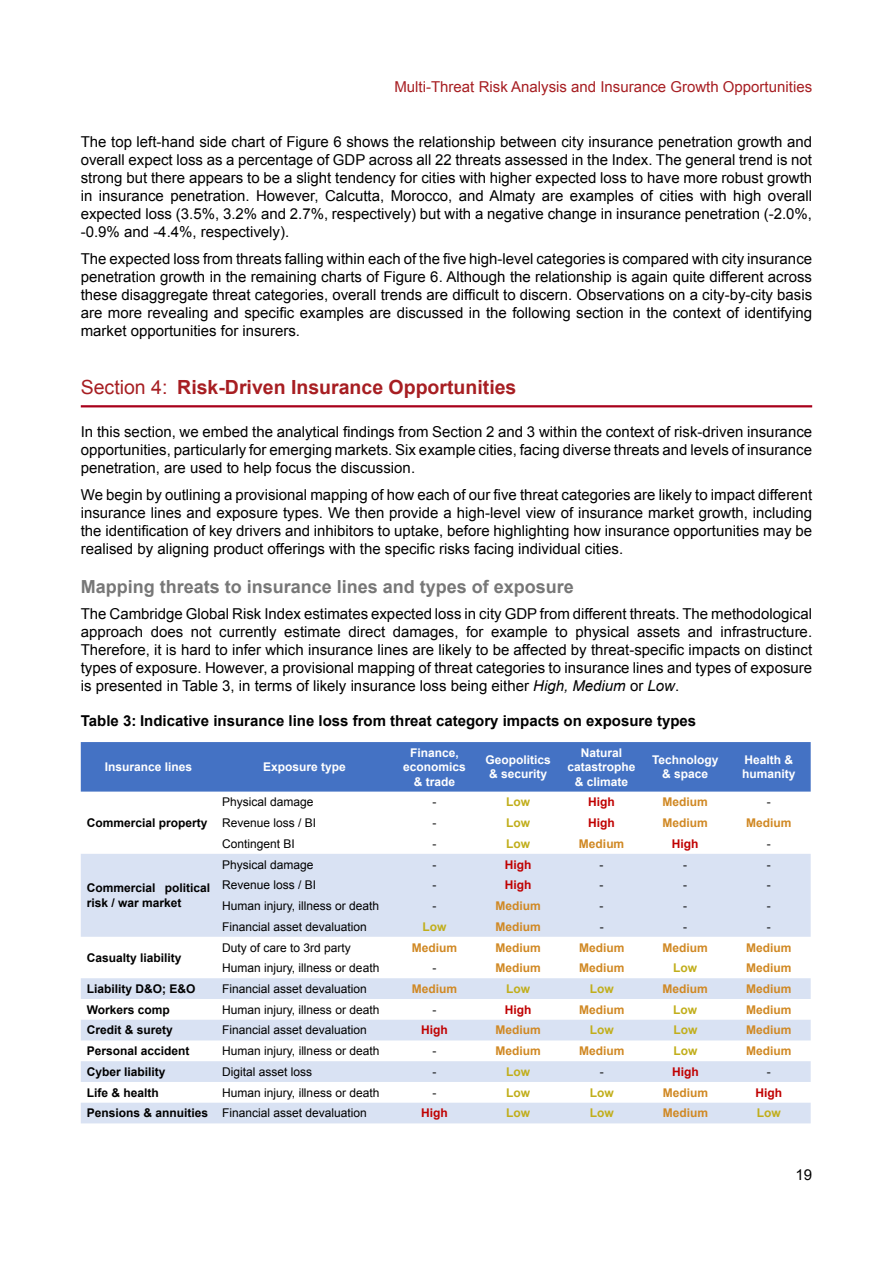
<style>
.page{position:relative;width:893px;height:1263px;background:#fff}
.page>*{position:absolute;margin:0;border:0;box-sizing:border-box;transform-origin:0 0}
.t1{font:700 19.5px "Arial";color:#a71e22}
.t2{font:700 18px "Arial";color:#777}
.t3{font:15px/18px "Arial";color:#000;text-align:justify}
.t4{font:700 15px "Arial";color:#000}
.t5{font:15px "Arial";color:#a71e22}
.t6{font:12px "Arial";color:#000}
.t7{font:700 12px "Arial";color:#d08823}
.t8{font:700 12px/14.4px "Arial";color:#000}
.t9{font:700 12px/14.4px "Arial";color:#fff;text-align:center}
.t10{font:700 12px "Arial";color:#c1ae1b}
.t11{font:700 12px "Arial";color:#c00000}
.s1{font-weight:400}
.s2{font-style:italic}
.s3{font-weight:700}
</style>
<div class="page">
<hr style="left:81px;top:405px;width:731px;height:2px;background:#a8001b">
<div style="left:81px;top:742px;width:730px;height:50px;background:#4472c4"></div>
<svg style="left:81px;top:854px;width:730px;height:269px;fill:#d9e2f3"></svg>
<p class="t5" style="left:394px;top:77px;width:419px">Multi-Threat Risk Analysis and Insurance Growth Opportunities</p>
<p class="t3" style="left:81px;top:133px;width:733px">The top left-hand side chart of Figure 6 shows the relationship between city insurance penetration growth and overall expect loss as a percentage of GDP across all 22 threats assessed in the Index. The general trend is not strong but there appears to be a slight tendency for cities with higher expected loss to have more robust growth in insurance penetration. However, Calcutta, Morocco, and Almaty are examples of cities with high overall expected loss (3.5%, 3.2% and 2.7%, respectively) but with a negative change in insurance penetration (-2.0%, -0.9% and -4.4%, respectively).</p>
<p class="t3" style="left:81px;top:249px;width:733px">The expected loss from threats falling within each of the five high-level categories is compared with city insurance penetration growth in the remaining charts of Figure 6. Although the relationship is again quite different across these disaggregate threat categories, overall trends are difficult to discern. Observations on a city-by-city basis are more revealing and specific examples are discussed in the following section in the context of identifying market opportunities for insurers.</p>
<h1 class="t1" style="left:81px;top:374px;width:437px"><span class="s1">Section 4:</span> Risk-Driven Insurance Opportunities</h1>
<p class="t3" style="left:81px;top:423px;width:733px">In this section, we embed the analytical findings from Section 2 and 3 within the context of risk-driven insurance opportunities, particularly for emerging markets. Six example cities, facing diverse threats and levels of insurance penetration, are used to help focus the discussion.</p>
<p class="t3" style="left:81px;top:486px;width:733px">We begin by outlining a provisional mapping of how each of our five threat categories are likely to impact different insurance lines and exposure types. We then provide a high-level view of insurance market growth, including the identification of key drivers and inhibitors to uptake, before highlighting how insurance opportunities may be realised by aligning product offerings with the specific risks facing individual cities.</p>
<p class="t2" style="left:81px;top:574px;width:495px">Mapping threats to insurance lines and types of exposure</p>
<p class="t3" style="left:81px;top:605px;width:733px">The Cambridge Global Risk Index estimates expected loss in city GDP from different threats. The methodological approach does not currently estimate direct damages, for example to physical assets and infrastructure.<br>Therefore, it is hard to infer which insurance lines are likely to be affected by threat-specific impacts on distinct types of exposure. However, a provisional mapping of threat categories to insurance lines and types of exposure is presented in Table 3, in terms of likely insurance loss being either <span class="s2">High, Medium</span> or <span class="s2">Low</span>.</p>
<p class="t4" style="left:81px;top:711px;width:617px">Table 3: Indicative insurance line loss from threat category impacts on exposure types</p>
<p class="t9" style="left:105px;top:760px;width:89px">Insurance lines</p>
<p class="t9" style="left:263px;top:760px;width:84px">Exposure type</p>
<p class="t9" style="left:403px;top:746px;width:64px">Finance, economics &amp; trade</p>
<p class="t9" style="left:485px;top:753px;width:67px">Geopolitics &amp; security</p>
<p class="t9" style="left:568px;top:746px;width:70px">Natural catastrophe &amp; climate</p>
<p class="t9" style="left:652px;top:753px;width:68px">Technology &amp; space</p>
<p class="t9" style="left:742px;top:753px;width:55px;text-align:left">Health &amp; humanity</p>
<p class="t8" style="left:87px;top:816px;width:122px">Commercial property</p>
<p class="t8" style="left:87px;top:881px;width:125px">Commercial political risk / war market</p>
<p class="t8" style="left:87px;top:951px;width:96px">Casualty liability</p>
<p class="t6" style="left:222px;top:794px;width:93px">Physical damage</p>
<p class="t6" style="left:432px;top:794px;width:5px">-</p>
<p class="t10" style="left:506px;top:794px;width:25px">Low</p>
<p class="t11" style="left:588px;top:794px;width:28px">High</p>
<p class="t7" style="left:663px;top:794px;width:47px">Medium</p>
<p class="t6" style="left:767px;top:794px;width:5px">-</p>
<p class="t6" style="left:222px;top:815px;width:96px">Revenue loss / BI</p>
<p class="t6" style="left:432px;top:815px;width:5px">-</p>
<p class="t10" style="left:506px;top:815px;width:25px">Low</p>
<p class="t11" style="left:588px;top:815px;width:28px">High</p>
<p class="t7" style="left:663px;top:815px;width:47px">Medium</p>
<p class="t7" style="left:746px;top:815px;width:47px">Medium</p>
<p class="t6" style="left:222px;top:836px;width:74px">Contingent BI</p>
<p class="t6" style="left:432px;top:836px;width:5px">-</p>
<p class="t10" style="left:506px;top:835px;width:25px">Low</p>
<p class="t7" style="left:579px;top:835px;width:47px">Medium</p>
<p class="t11" style="left:672px;top:835px;width:28px">High</p>
<p class="t6" style="left:767px;top:836px;width:5px">-</p>
<p class="t6" style="left:222px;top:856px;width:93px">Physical damage</p>
<p class="t6" style="left:432px;top:856px;width:5px">-</p>
<p class="t11" style="left:505px;top:856px;width:28px">High</p>
<p class="t6" style="left:600px;top:856px;width:5px">-</p>
<p class="t6" style="left:683px;top:856px;width:5px">-</p>
<p class="t6" style="left:767px;top:856px;width:5px">-</p>
<p class="t6" style="left:222px;top:877px;width:96px">Revenue loss / BI</p>
<p class="t6" style="left:432px;top:877px;width:5px">-</p>
<p class="t11" style="left:505px;top:877px;width:28px">High</p>
<p class="t6" style="left:600px;top:877px;width:5px">-</p>
<p class="t6" style="left:683px;top:877px;width:5px">-</p>
<p class="t6" style="left:767px;top:877px;width:5px">-</p>
<p class="t6" style="left:222px;top:898px;width:159px">Human injury, illness or death</p>
<p class="t6" style="left:432px;top:898px;width:5px">-</p>
<p class="t7" style="left:495px;top:898px;width:47px">Medium</p>
<p class="t6" style="left:600px;top:898px;width:5px">-</p>
<p class="t6" style="left:683px;top:898px;width:5px">-</p>
<p class="t6" style="left:767px;top:898px;width:5px">-</p>
<p class="t6" style="left:222px;top:919px;width:146px">Financial asset devaluation</p>
<p class="t10" style="left:422px;top:918px;width:25px">Low</p>
<p class="t7" style="left:495px;top:918px;width:47px">Medium</p>
<p class="t6" style="left:600px;top:919px;width:5px">-</p>
<p class="t6" style="left:683px;top:919px;width:5px">-</p>
<p class="t6" style="left:767px;top:919px;width:5px">-</p>
<p class="t6" style="left:222px;top:939px;width:130px">Duty of care to 3rd party</p>
<p class="t7" style="left:412px;top:939px;width:47px">Medium</p>
<p class="t7" style="left:495px;top:939px;width:47px">Medium</p>
<p class="t7" style="left:579px;top:939px;width:47px">Medium</p>
<p class="t7" style="left:663px;top:939px;width:47px">Medium</p>
<p class="t7" style="left:746px;top:939px;width:47px">Medium</p>
<p class="t6" style="left:222px;top:960px;width:159px">Human injury, illness or death</p>
<p class="t6" style="left:432px;top:960px;width:5px">-</p>
<p class="t7" style="left:495px;top:960px;width:47px">Medium</p>
<p class="t7" style="left:579px;top:960px;width:47px">Medium</p>
<p class="t10" style="left:673px;top:960px;width:25px">Low</p>
<p class="t7" style="left:746px;top:960px;width:47px">Medium</p>
<p class="t8" style="left:87px;top:982px;width:110px">Liability D&amp;O; E&amp;O</p>
<p class="t6" style="left:222px;top:981px;width:146px">Financial asset devaluation</p>
<p class="t7" style="left:412px;top:981px;width:47px">Medium</p>
<p class="t10" style="left:506px;top:981px;width:25px">Low</p>
<p class="t10" style="left:590px;top:981px;width:25px">Low</p>
<p class="t7" style="left:663px;top:981px;width:47px">Medium</p>
<p class="t7" style="left:746px;top:981px;width:47px">Medium</p>
<p class="t8" style="left:87px;top:1003px;width:85px">Workers comp</p>
<p class="t6" style="left:222px;top:1002px;width:159px">Human injury, illness or death</p>
<p class="t6" style="left:432px;top:1002px;width:5px">-</p>
<p class="t11" style="left:505px;top:1001px;width:28px">High</p>
<p class="t7" style="left:579px;top:1001px;width:47px">Medium</p>
<p class="t10" style="left:673px;top:1001px;width:25px">Low</p>
<p class="t7" style="left:746px;top:1001px;width:47px">Medium</p>
<p class="t8" style="left:87px;top:1023px;width:88px">Credit &amp; surety</p>
<p class="t6" style="left:222px;top:1022px;width:146px">Financial asset devaluation</p>
<p class="t11" style="left:421px;top:1022px;width:28px">High</p>
<p class="t7" style="left:495px;top:1022px;width:47px">Medium</p>
<p class="t10" style="left:590px;top:1022px;width:25px">Low</p>
<p class="t10" style="left:673px;top:1022px;width:25px">Low</p>
<p class="t7" style="left:746px;top:1022px;width:47px">Medium</p>
<p class="t8" style="left:87px;top:1044px;width:104px">Personal accident</p>
<p class="t6" style="left:222px;top:1043px;width:159px">Human injury, illness or death</p>
<p class="t6" style="left:432px;top:1043px;width:5px">-</p>
<p class="t7" style="left:495px;top:1043px;width:47px">Medium</p>
<p class="t7" style="left:579px;top:1043px;width:47px">Medium</p>
<p class="t10" style="left:673px;top:1043px;width:25px">Low</p>
<p class="t7" style="left:746px;top:1043px;width:47px">Medium</p>
<p class="t8" style="left:87px;top:1065px;width:80px">Cyber liability</p>
<p class="t6" style="left:222px;top:1064px;width:92px">Digital asset loss</p>
<p class="t6" style="left:432px;top:1064px;width:5px">-</p>
<p class="t10" style="left:506px;top:1064px;width:25px">Low</p>
<p class="t6" style="left:600px;top:1064px;width:5px">-</p>
<p class="t11" style="left:672px;top:1064px;width:28px">High</p>
<p class="t6" style="left:767px;top:1064px;width:5px">-</p>
<p class="t8" style="left:87px;top:1085px;width:74px">Life &amp; health</p>
<p class="t6" style="left:222px;top:1084px;width:159px">Human injury, illness or death</p>
<p class="t6" style="left:432px;top:1084px;width:5px">-</p>
<p class="t10" style="left:506px;top:1084px;width:25px">Low</p>
<p class="t10" style="left:590px;top:1084px;width:25px">Low</p>
<p class="t7" style="left:663px;top:1084px;width:47px">Medium</p>
<p class="t11" style="left:756px;top:1084px;width:28px">High</p>
<p class="t6" style="left:87px;top:1105px;width:282px"><span class="s3">Pensions &amp; annuities</span> Financial asset devaluation</p>
<p class="t11" style="left:421px;top:1105px;width:28px">High</p>
<p class="t10" style="left:506px;top:1105px;width:25px">Low</p>
<p class="t10" style="left:590px;top:1105px;width:25px">Low</p>
<p class="t7" style="left:663px;top:1105px;width:47px">Medium</p>
<p class="t10" style="left:757px;top:1105px;width:25px">Low</p>
<p class="t3" style="left:795px;top:1166px;width:18px">19</p>
</div>
